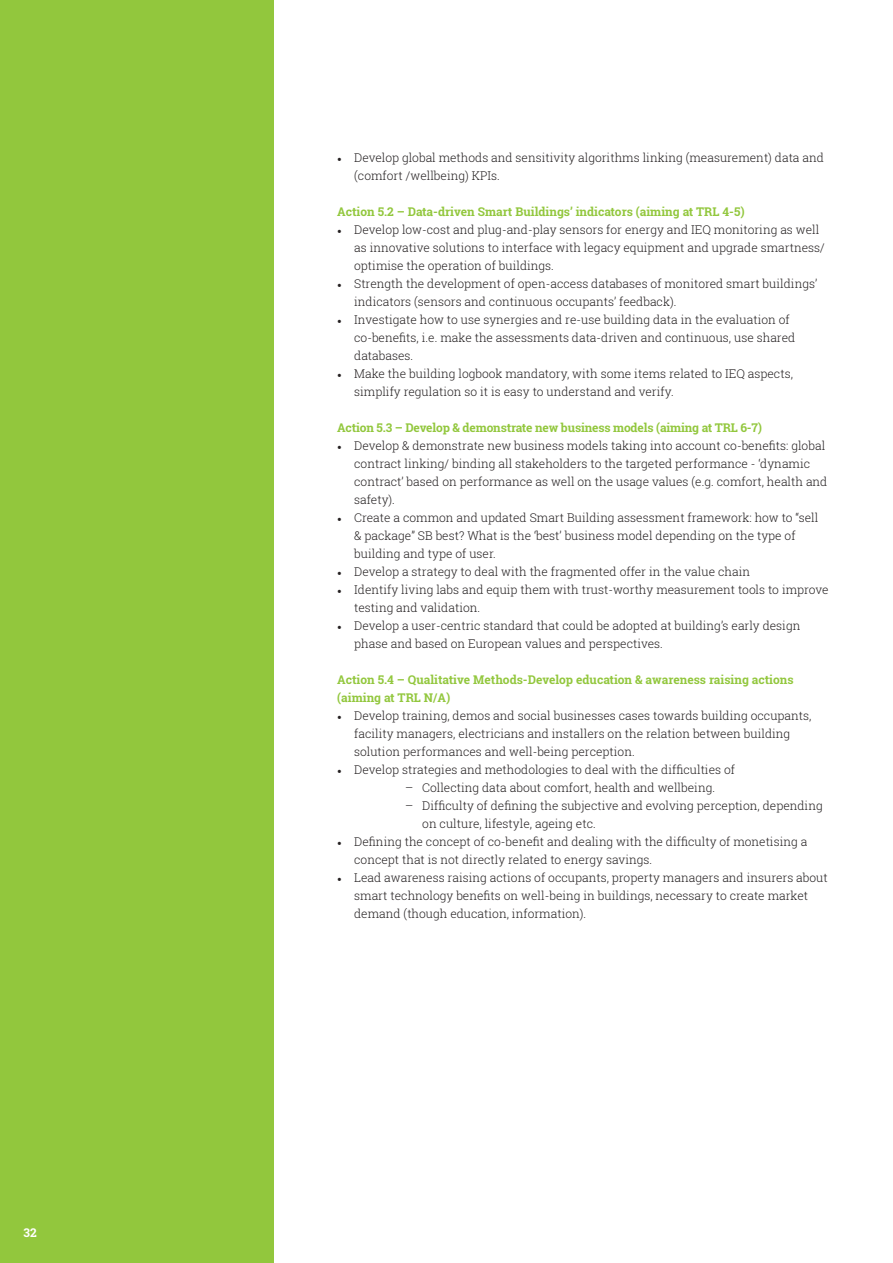
<style>
.page{position:relative;width:893px;height:1263px;background:#fff}
.page>*{position:absolute;margin:0;border:0;box-sizing:border-box;transform-origin:0 0}
.t1{font:300 12px/18px "Roboto Slab";color:#231f20}
.t2{font:700 12px/18px "Roboto Slab";color:#92c73d}
.t3{font:700 12px "Roboto Slab";color:#fff}
.s1{font-family:"Minion Pro";font-weight:400}
</style>
<div class="page">
<div style="left:0;top:0;width:274px;height:1263px;background:#92c73d"></div>
<p class="t3" style="left:24px;top:1227px;width:15px">32</p>
<p class="t1" style="left:354px;top:148px;width:471px;text-indent:-17px"><span class="s1">•</span> Develop global methods and sensitivity algorithms linking (measurement) data and (comfort /wellbeing) KPIs.</p>
<p class="t2" style="left:337px;top:203px;width:409px">Action 5.2 – Data-driven Smart Buildings’ indicators (aiming at TRL 4-5)</p>
<p class="t1" style="left:354px;top:222px;width:472px;text-indent:-17px"><span class="s1">•</span> Develop low-cost and plug-and-play sensors for energy and IEQ monitoring as well as innovative solutions to interface with legacy equipment and upgrade smartness/ optimise the operation of buildings.</p>
<p class="t1" style="left:354px;top:274px;width:464px;text-indent:-17px"><span class="s1">•</span> Strength the development of open-access databases of monitored smart buildings’ indicators (sensors and continuous occupants’ feedback).</p>
<p class="t1" style="left:354px;top:310px;width:443px;text-indent:-17px"><span class="s1">•</span> Investigate how to use synergies and re-use building data in the evaluation of co-benefits, i.e. make the assessments data-driven and continuous, use shared databases.</p>
<p class="t1" style="left:354px;top:364px;width:440px;text-indent:-17px"><span class="s1">•</span> Make the building logbook mandatory, with some items related to IEQ aspects, simplify regulation so it is easy to understand and verify.</p>
<p class="t2" style="left:337px;top:419px;width:426px">Action 5.3 – Develop &amp; demonstrate new business models (aiming at TRL 6-7)</p>
<p class="t1" style="left:354px;top:436px;width:475px;text-indent:-17px"><span class="s1">•</span> Develop &amp; demonstrate new business models taking into account co-benefits: global contract linking/ binding all stakeholders to the targeted performance - ‘dynamic contract’ based on performance as well on the usage values (e.g. comfort, health and safety).</p>
<p class="t1" style="left:354px;top:508px;width:466px;text-indent:-17px"><span class="s1">•</span> Create a common and updated Smart Building assessment framework: how to “sell &amp; package” SB best? What is the ‘best’ business model depending on the type of building and type of user.</p>
<p class="t1" style="left:337px;top:564px;width:414px"><span class="s1">•</span> Develop a strategy to deal with the fragmented offer in the value chain</p>
<p class="t1" style="left:354px;top:580px;width:476px;text-indent:-17px"><span class="s1">•</span> Identify living labs and equip them with trust-worthy measurement tools to improve testing and validation.</p>
<p class="t1" style="left:354px;top:616px;width:448px;text-indent:-17px"><span class="s1">•</span> Develop a user-centric standard that could be adopted at building’s early design phase and based on European values and perspectives.</p>
<p class="t2" style="left:337px;top:671px;width:458px">Action 5.4 – Qualitative Methods-Develop education &amp; awareness raising actions (aiming at TRL N/A)</p>
<p class="t1" style="left:354px;top:706px;width:459px;text-indent:-17px"><span class="s1">•</span> Develop training, demos and social businesses cases towards building occupants, facility managers, electricians and installers on the relation between building solution performances and well-being perception.</p>
<p class="t1" style="left:337px;top:760px;width:399px"><span class="s1">•</span> Develop strategies and methodologies to deal with the difficulties of</p>
<p class="t1" style="left:405px;top:780px;width:311px">– Collecting data about comfort, health and wellbeing.</p>
<p class="t1" style="left:422px;top:798px;width:402px;text-indent:-17px">– Difficulty of defining the subjective and evolving perception, depending on culture, lifestyle, ageing etc.</p>
<p class="t1" style="left:354px;top:832px;width:455px;text-indent:-17px"><span class="s1">•</span> Defining the concept of co-benefit and dealing with the difficulty of monetising a concept that is not directly related to energy savings.</p>
<p class="t1" style="left:354px;top:868px;width:475px;text-indent:-17px"><span class="s1">•</span> Lead awareness raising actions of occupants, property managers and insurers about smart technology benefits on well-being in buildings, necessary to create market demand (though education, information).</p>
</div>
